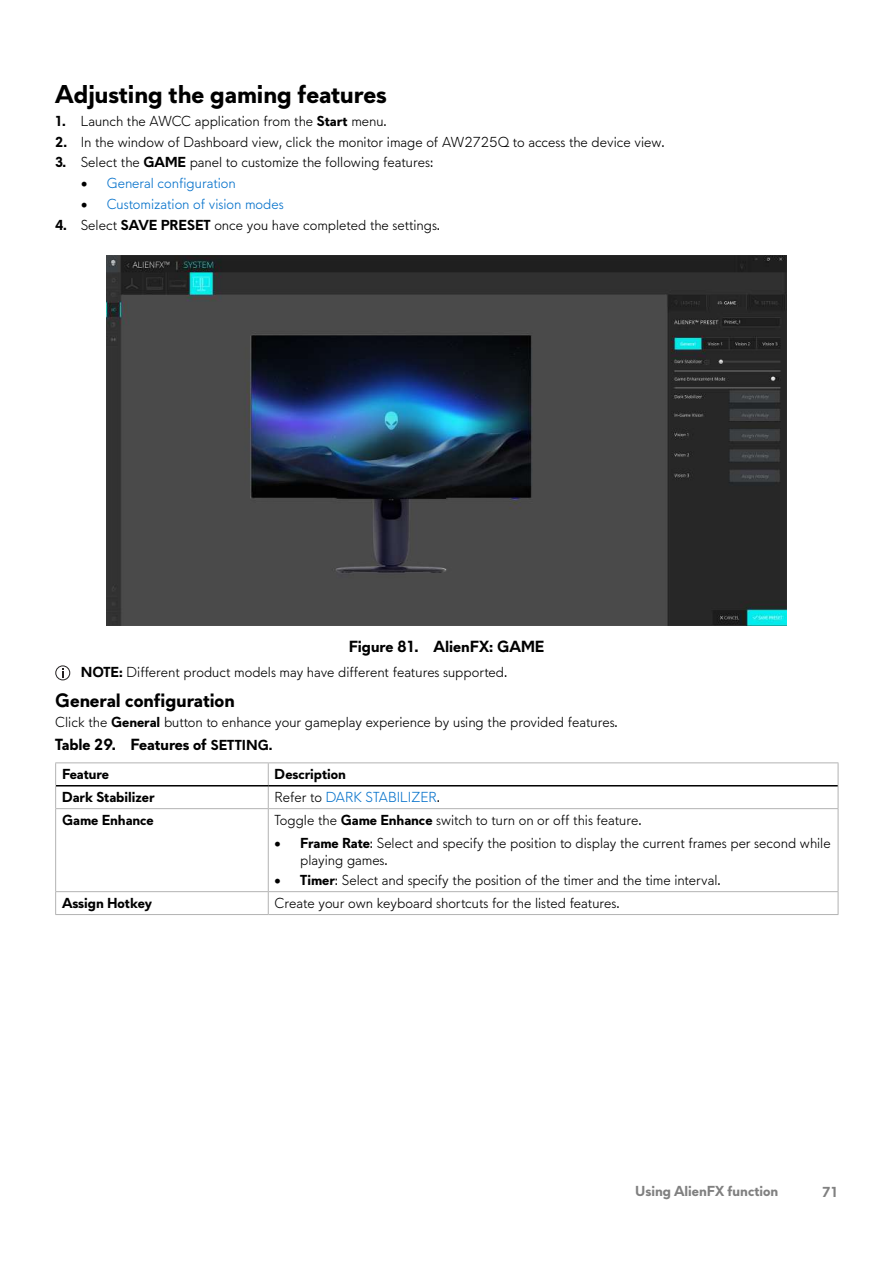
<style>
.page{position:relative;width:893px;height:1263px;background:#fff}
.page>*{position:absolute;margin:0;border:0;box-sizing:border-box;transform-origin:0 0}
.t1{font:700 24px "Alienware";color:#000}
.t2{font:700 18px "Alienware";color:#000}
.t3{font:700 15px "Alienware";color:#000}
.t4{font:300 13.5px/16.5px "Alienware";color:#000}
.t5{font:300 13.5px "Alienware";color:#0672cb}
.t6{font:700 13.5px "Alienware";color:#000}
.t7{font:700 13.5px "Alienware";color:#808080}
.s1{font-weight:700}
.s2{color:#000}
.s3{font-size:13.5px}
</style>
<div class="page">
<img style="left:106px;top:256px;width:681px;height:370px">
<svg style="left:55px;top:665px;width:15px;height:15px"></svg>
<hr style="left:55px;top:808px;width:213px;height:1px;background:#b3b3b3">
<hr style="left:55px;top:809px;width:1px;height:82px;background:#b3b3b3">
<hr style="left:268px;top:808px;width:570px;height:1px;background:#b3b3b3">
<hr style="left:268px;top:809px;width:1px;height:82px;background:#b3b3b3">
<hr style="left:838px;top:809px;width:1px;height:82px;background:#b3b3b3">
<hr style="left:55px;top:891px;width:213px;height:1px;background:#b3b3b3">
<svg style="left:55px;top:892px;width:1px;height:22px"></svg>
<hr style="left:268px;top:891px;width:570px;height:1px;background:#b3b3b3">
<svg style="left:268px;top:892px;width:1px;height:22px"></svg>
<svg style="left:838px;top:892px;width:1px;height:22px"></svg>
<hr style="left:55px;top:914px;width:213px;height:1px;background:#b3b3b3">
<hr style="left:268px;top:914px;width:570px;height:1px;background:#b3b3b3">
<hr style="left:55px;top:762px;width:213px;height:1px;background:#b3b3b3">
<svg style="left:55px;top:763px;width:1px;height:45px"></svg>
<hr style="left:268px;top:762px;width:570px;height:1px;background:#b3b3b3">
<svg style="left:268px;top:763px;width:1px;height:45px"></svg>
<svg style="left:838px;top:763px;width:1px;height:45px"></svg>
<hr style="left:56px;top:785px;width:212px;height:1px;background:#000">
<hr style="left:268px;top:785px;width:570px;height:1px;background:#000">
<h1 class="t1" style="left:55px;top:78px;width:333px">Adjusting the gaming features</h1>
<p class="t4" style="left:55px;top:113px;width:333px"><span class="s1">1.</span> Launch the AWCC application from the <span class="s1">Start</span> menu.</p>
<p class="t4" style="left:55px;top:133px;width:611px"><span class="s1">2.</span> In the window of Dashboard view, click the monitor image of AW2725Q to access the device view.</p>
<p class="t4" style="left:55px;top:154px;width:379px"><span class="s1">3.</span> Select the <span class="s1">GAME</span> panel to customize the following features:</p>
<p class="t5" style="left:81px;top:174px;width:156px"><span class="s2">•</span> General configuration</p>
<p class="t5" style="left:81px;top:195px;width:204px"><span class="s2">•</span> Customization of vision modes</p>
<p class="t4" style="left:55px;top:216px;width:386px"><span class="s1">4.</span> Select <span class="s1">SAVE PRESET</span> once you have completed the settings.</p>
<p class="t3" style="left:349px;top:636px;width:197px">Figure 81. AlienFX: GAME</p>
<p class="t4" style="left:81px;top:664px;width:428px"><span class="s1">NOTE:</span> Different product models may have different features supported.</p>
<h2 class="t2" style="left:55px;top:688px;width:181px">General configuration</h2>
<p class="t4" style="left:55px;top:714px;width:564px">Click the <span class="s1">General</span> button to enhance your gameplay experience by using the provided features.</p>
<p class="t3" style="left:55px;top:734px;width:219px">Table 29. Features of <span class="s3">SETTING.</span></p>
<p class="t6" style="left:62px;top:765px;width:49px">Feature</p>
<p class="t6" style="left:275px;top:765px;width:73px">Description</p>
<p class="t6" style="left:62px;top:788px;width:94px">Dark Stabilizer</p>
<p class="t5" style="left:275px;top:788px;width:167px"><span class="s2">Refer to</span> DARK STABILIZER<span class="s2">.</span></p>
<p class="t6" style="left:62px;top:811px;width:93px">Game Enhance</p>
<p class="t4" style="left:275px;top:812px;width:369px">Toggle the <span class="s1">Game Enhance</span> switch to turn on or off this feature.</p>
<p class="t4" style="left:300px;top:835px;width:532px;text-indent:-26px">• <span class="s1">Frame Rate</span>: Select and specify the position to display the current frames per second while playing games.</p>
<p class="t4" style="left:275px;top:872px;width:448px">• <span class="s1">Timer</span>: Select and specify the position of the timer and the time interval.</p>
<p class="t6" style="left:62px;top:894px;width:92px">Assign Hotkey</p>
<p class="t4" style="left:275px;top:895px;width:346px">Create your own keyboard shortcuts for the listed features.</p>
<p class="t7" style="left:635px;top:1182px;width:144px">Using AlienFX function</p>
<p class="t7" style="left:822px;top:1182px;width:17px">71</p>
</div>
